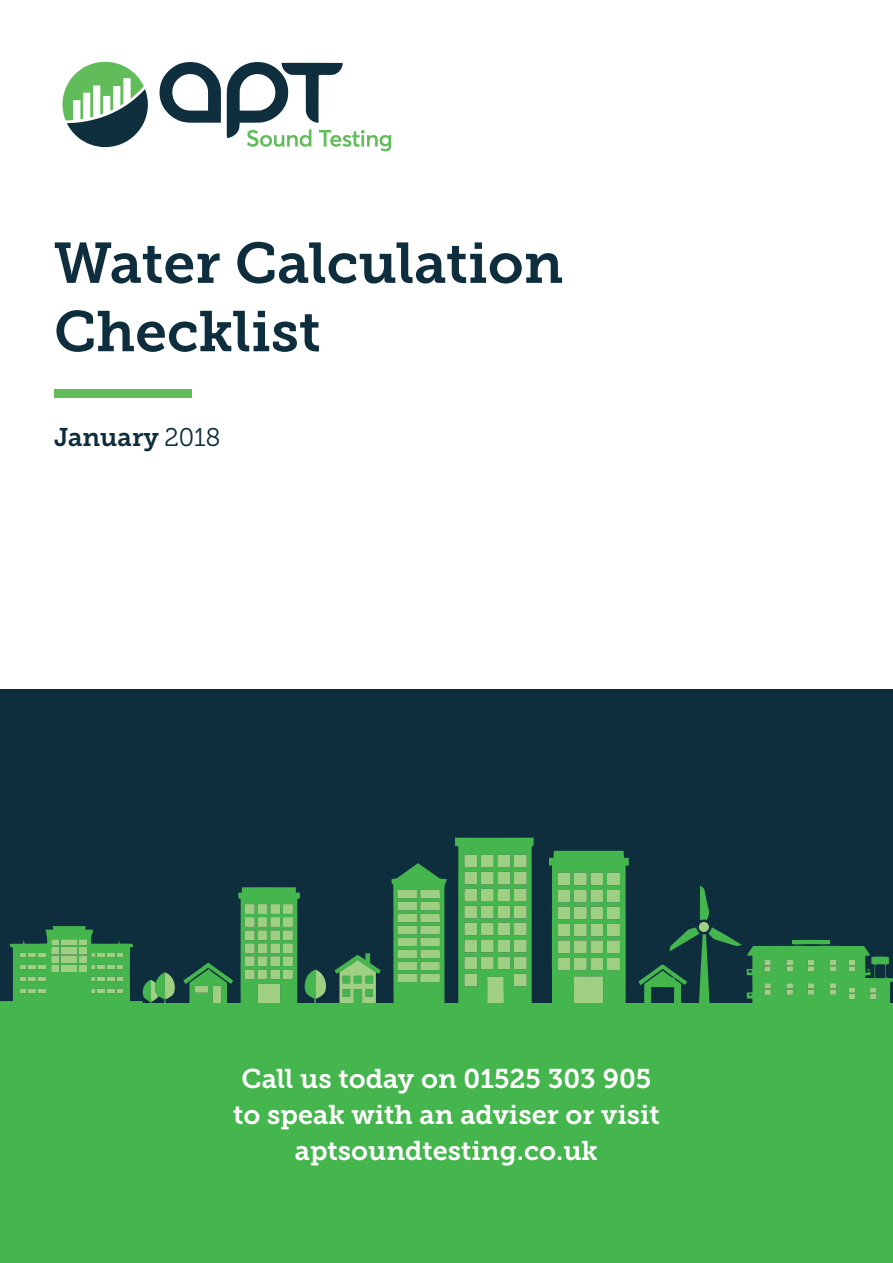
<style>
.page{position:relative;width:893px;height:1263px;background:#fff}
.page>*{position:absolute;margin:0;border:0;box-sizing:border-box;transform-origin:0 0}
.t1{font:57px/68.4px "Museo Slab 700";color:#0e2e3e}
.t2{font:27px "Museo Slab 700";color:#fff}
.t3{font:25.5px "Museo Slab 700";color:#0e2e3e}
.s1{font-family:"Museo 300"}
</style>
<div class="page">
<svg style="left:62px;top:62px;width:86px;height:85px"></svg>
<svg style="left:159px;top:62px;width:232px;height:89px"></svg>
<div style="left:54px;top:389px;width:137px;height:8px;background:#61bd5a"></div>
<div style="left:0;top:689px;width:892px;height:371px;background:#0e2e3e"></div>
<svg style="left:391px;top:863px;width:56px;height:140px"></svg>
<div style="left:397px;top:890px;width:20px;height:8px;background:#9ecf82"></div>
<div style="left:420px;top:890px;width:20px;height:8px;background:#9ecf82"></div>
<div style="left:397px;top:902px;width:20px;height:8px;background:#9ecf82"></div>
<div style="left:420px;top:902px;width:20px;height:8px;background:#9ecf82"></div>
<div style="left:397px;top:914px;width:20px;height:8px;background:#9ecf82"></div>
<div style="left:420px;top:914px;width:20px;height:8px;background:#9ecf82"></div>
<div style="left:397px;top:926px;width:20px;height:8px;background:#9ecf82"></div>
<div style="left:420px;top:926px;width:20px;height:8px;background:#9ecf82"></div>
<div style="left:397px;top:937px;width:20px;height:9px;background:#9ecf82"></div>
<div style="left:420px;top:937px;width:20px;height:9px;background:#9ecf82"></div>
<div style="left:397px;top:950px;width:20px;height:8px;background:#9ecf82"></div>
<div style="left:420px;top:950px;width:20px;height:8px;background:#9ecf82"></div>
<svg style="left:334px;top:953px;width:47px;height:50px"></svg>
<div style="left:397px;top:962px;width:20px;height:8px;background:#9ecf82"></div>
<div style="left:420px;top:962px;width:20px;height:8px;background:#9ecf82"></div>
<div style="left:397px;top:974px;width:20px;height:8px;background:#9ecf82"></div>
<div style="left:420px;top:973px;width:20px;height:9px;background:#9ecf82"></div>
<svg style="left:549px;top:851px;width:79px;height:152px;background:#63b360"></svg>
<svg style="left:455px;top:838px;width:78px;height:165px;background:#66b662"></svg>
<svg style="left:183px;top:887px;width:143px;height:116px"></svg>
<svg style="left:0;top:926px;width:175px;height:77px"></svg>
<svg style="left:638px;top:885px;width:254px;height:118px"></svg>
<div style="left:0;top:1003px;width:892px;height:260px;background:#45b54d"></div>
<p class="t1" style="left:54px;top:229px;width:511px">Water Calculation<br>Checklist</p>
<p class="t3" style="left:54px;top:423px;width:168px">January <span class="s1">2018</span></p>
<p class="t2" style="left:241px;top:1064px;width:411px">Call us today on 01525 303 905</p>
<p class="t2" style="left:233px;top:1100px;width:428px">to speak with an adviser or visit</p>
<p class="t2" style="left:295px;top:1136px;width:304px">aptsoundtesting.co.uk</p>
</div>
